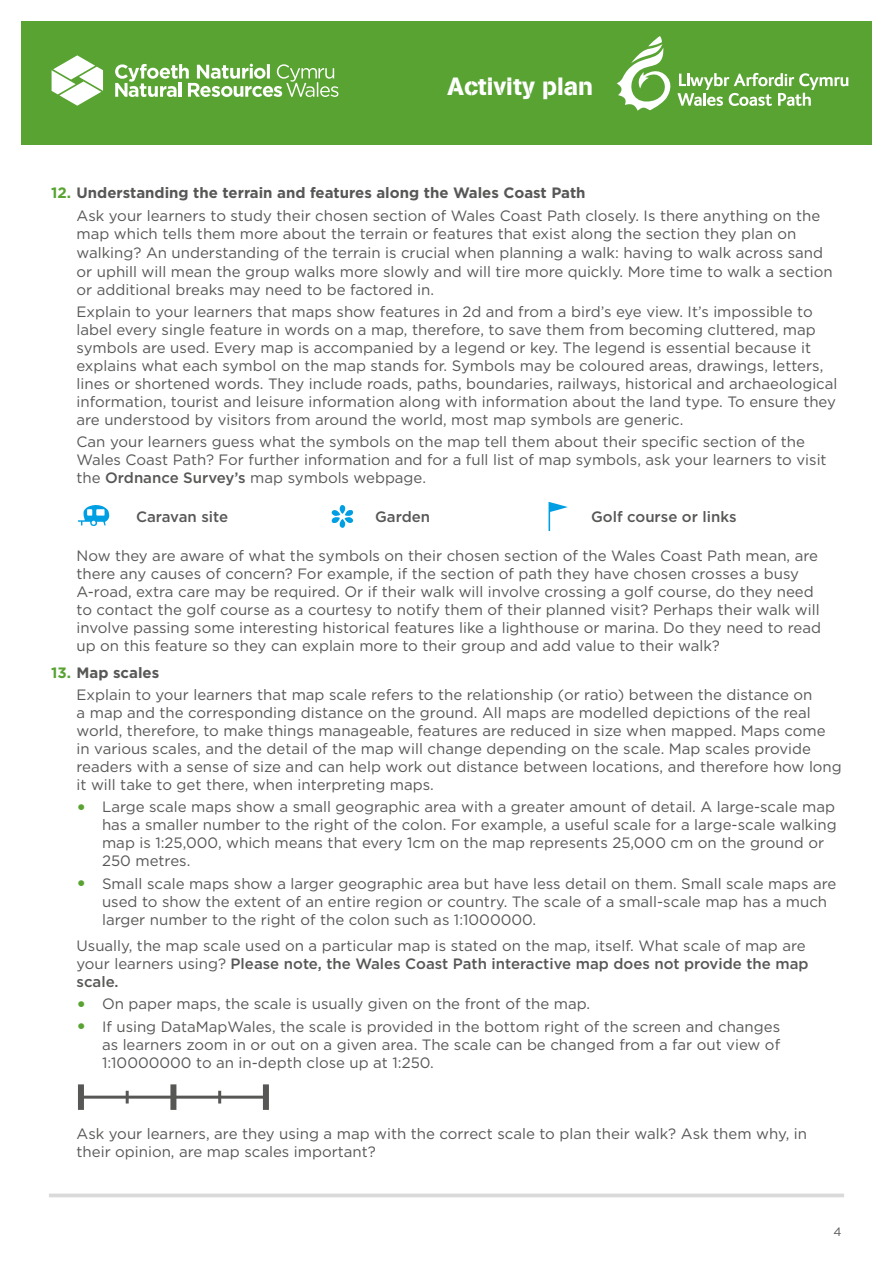
<style>
.page{position:relative;width:893px;height:1263px;background:#fff}
.page>*{position:absolute;margin:0;border:0;box-sizing:border-box;transform-origin:0 0}
.t1{font:24.75px "AG Book Stencil";color:#fff}
.t2{font:15px/18px "Gotham";color:#575756}
.t3{font:500 15px "Gotham";color:#575756}
.t4{font:12px "Gotham";color:#575756}
.s1{font-weight:700;color:#58a332}
.s2{font-weight:700}
.s3{font-weight:500}
.s4{font-weight:700;font-size:19.5px;color:#58a332}
</style>
<div class="page">
<svg style="left:49px;top:1193px;width:795px;height:4px;fill:#dadada"></svg>
<div style="left:21px;top:21px;width:851px;height:124px;background:#58a332"></div>
<svg style="left:52px;top:55px;width:51px;height:51px"></svg>
<svg style="left:115px;top:64px;width:223px;height:33px"></svg>
<svg style="left:617px;top:36px;width:231px;height:75px"></svg>
<div style="left:78px;top:1084px;width:6px;height:26px;background:#575756"></div>
<div style="left:170px;top:1084px;width:6px;height:26px;background:#575756"></div>
<div style="left:263px;top:1084px;width:6px;height:26px;background:#575756"></div>
<svg style="left:126px;top:1091px;width:3px;height:12px"></svg>
<svg style="left:218px;top:1091px;width:3px;height:12px"></svg>
<hr style="left:81px;top:1096px;width:185px;height:3px;background:#575756">
<svg style="left:78px;top:505px;width:31px;height:21px"></svg>
<svg style="left:331px;top:505px;width:23px;height:23px"></svg>
<svg style="left:549px;top:502px;width:19px;height:29px"></svg>
<h1 class="t1" style="left:447px;top:72px;width:147px">Activity plan</h1>
<p class="t2" style="left:77px;top:181px;width:745px;line-height:23px;text-indent:-26px"><span class="s1">12.</span> <span class="s2">Understanding the terrain and features along the Wales Coast Path<br></span>Ask your learners to study their chosen section of Wales Coast Path closely. Is there anything on the</p>
<p class="t2" style="left:77px;top:225px;width:758px;line-height:18.5px">map which tells them more about the terrain or features that exist along the section they plan on walking? An understanding of the terrain is crucial when planning a walk: having to walk across sand or uphill will mean the group walks more slowly and will tire more quickly. More time to walk a section or additional breaks may need to be factored in.</p>
<p class="t2" style="left:77px;top:303px;width:762px">Explain to your learners that maps show features in 2d and from a bird’s eye view. It’s impossible to label every single feature in words on a map, therefore, to save them from becoming cluttered, map symbols are used. Every map is accompanied by a legend or key. The legend is essential because it explains what each symbol on the map stands for. Symbols may be coloured areas, drawings, letters, lines or shortened words. They include roads, paths, boundaries, railways, historical and archaeological information, tourist and leisure information along with information about the land type. To ensure they are understood by visitors from around the world, most map symbols are generic.</p>
<p class="t2" style="left:77px;top:433px;width:752px">Can your learners guess what the symbols on the map tell them about their specific section of the<br>Wales Coast Path? For further information and for a full list of map symbols, ask your learners to visit the <span class="s3">Ordnance Survey’s</span> map symbols webpage.</p>
<p class="t3" style="left:136px;top:507px;width:94px">Caravan site</p>
<p class="t3" style="left:375px;top:507px;width:57px">Garden</p>
<p class="t3" style="left:591px;top:507px;width:147px">Golf course or links</p>
<p class="t2" style="left:77px;top:547px;width:746px">Now they are aware of what the symbols on their chosen section of the Wales Coast Path mean, are there any causes of concern? For example, if the section of path they have chosen crosses a busy A-road, extra care may be required. Or if their walk will involve crossing a golf course, do they need to contact the golf course as a courtesy to notify them of their planned visit? Perhaps their walk will involve passing some interesting historical features like a lighthouse or marina. Do they need to read up on this feature so they can explain more to their group and add value to their walk?</p>
<p class="t2" style="left:77px;top:661px;width:737px;line-height:22.2px;text-indent:-26px"><span class="s1">13.</span> <span class="s2">Map scales<br></span>Explain to your learners that map scale refers to the relationship (or ratio) between the distance on</p>
<p class="t2" style="left:77px;top:703px;width:767px">a map and the corresponding distance on the ground. All maps are modelled depictions of the real world, therefore, to make things manageable, features are reduced in size when mapped. Maps come in various scales, and the detail of the map will change depending on the scale. Map scales provide readers with a sense of size and can help work out distance between locations, and therefore how long it will take to get there, when interpreting maps.</p>
<p class="t2" style="left:102px;top:798px;width:736px;text-indent:-26px"><span class="s4">•</span> Large scale maps show a small geographic area with a greater amount of detail. A large-scale map has a smaller number to the right of the colon. For example, a useful scale for a large-scale walking map is 1:25,000, which means that every 1cm on the map represents 25,000 cm on the ground or 250 metres.</p>
<p class="t2" style="left:102px;top:874px;width:736px;text-indent:-26px"><span class="s4">•</span> Small scale maps show a larger geographic area but have less detail on them. Small scale maps are used to show the extent of an entire region or country. The scale of a small-scale map has a much larger number to the right of the colon such as 1:1000000.</p>
<p class="t2" style="left:77px;top:936px;width:734px">Usually, the map scale used on a particular map is stated on the map, itself. What scale of map are your learners using? <span class="s3">Please note, the Wales Coast Path interactive map does not provide the map scale.</span></p>
<p class="t2" style="left:77px;top:995px;width:515px"><span class="s4">•</span> On paper maps, the scale is usually given on the front of the map.</p>
<p class="t2" style="left:102px;top:1017px;width:680px;text-align:justify;text-indent:-26px"><span class="s4">•</span> If using DataMapWales, the scale is provided in the bottom right of the screen and changes as learners zoom in or out on a given area. The scale can be changed from a far out view of 1:10000000 to an in-depth close up at 1:250.</p>
<p class="t2" style="left:77px;top:1124px;width:732px">Ask your learners, are they using a map with the correct scale to plan their walk? Ask them why, in their opinion, are map scales important?</p>
<p class="t4" style="left:833px;top:1224px;width:10px">4</p>
</div>
